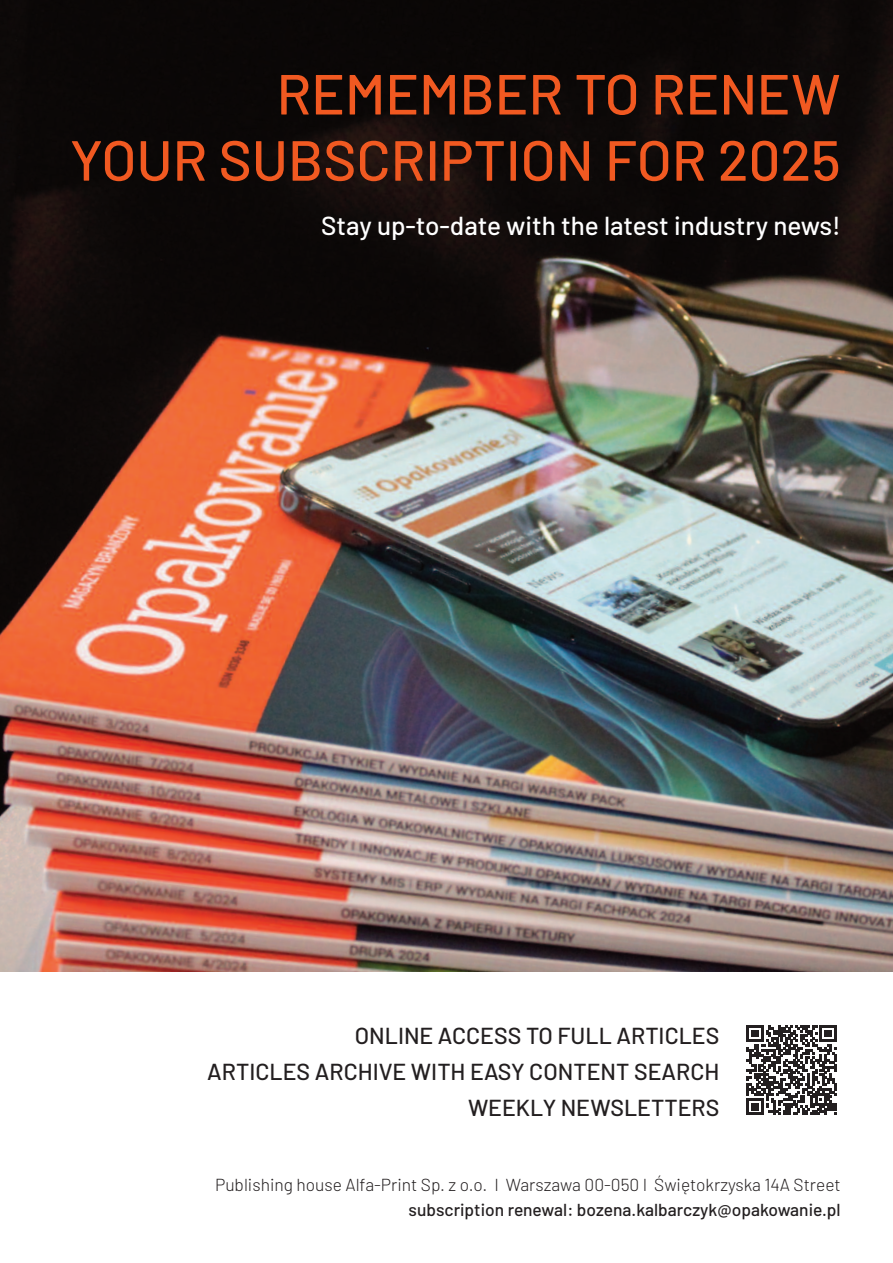
<style>
.page{position:relative;width:893px;height:1263px;background:#fff}
.page>*{position:absolute;margin:0;border:0;box-sizing:border-box;transform-origin:0 0}
.t1{font:500 56.4px/66.2px "Barlow";color:#f15921;text-align:right}
.t2{font:500 26.1px "Barlow";color:#fff}
.t3{font:500 23.25px/36.3px "Barlow";color:#231f20;text-align:right}
.t4{font:300 17.4px "Barlow";color:#231f20}
.t5{font:500 17.4px "Barlow";color:#231f20}
</style>
<div class="page">
<img style="left:0;top:0;width:893px;height:971px">
<svg style="left:746px;top:1025px;width:91px;height:90px"></svg>
<h1 class="t1" style="left:70px;top:57px;width:772px">REMEMBER TO RENEW<br>YOUR SUBSCRIPTION FOR 2025</h1>
<p class="t2" style="left:321px;top:207px;width:521px">Stay up-to-date with the latest industry news!</p>
<p class="t3" style="left:207px;top:1015px;width:514px">ONLINE ACCESS TO FULL ARTICLES<br>ARTICLES ARCHIVE WITH EASY CONTENT SEARCH<br>WEEKLY NEWSLETTERS</p>
<p class="t4" style="left:215px;top:1172px;width:627px">Publishing house Alfa-Print Sp. z o.o. I Warszawa 00-050 I Świętokrzyska 14A Street</p>
<p class="t5" style="left:409px;top:1197px;width:434px">subscription renewal: bozena.kalbarczyk@opakowanie.pl</p>
</div>
